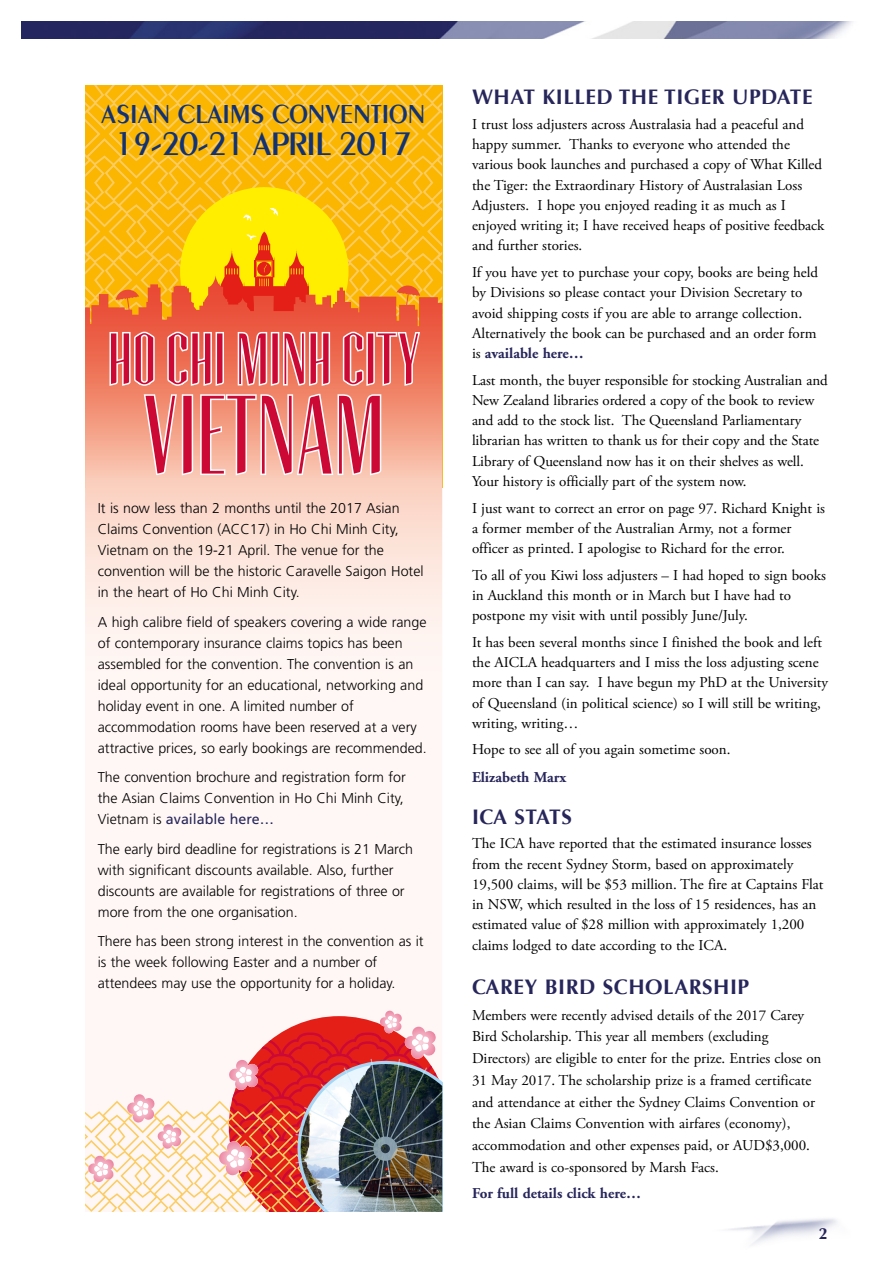
<style>
.page{position:relative;width:893px;height:1263px;background:#fff}
.page>*{position:absolute;margin:0;border:0;box-sizing:border-box;transform-origin:0 0}
.t1{font:600 34.65px "Peignot";letter-spacing:-.02em;color:#123274}
.t2{font:600 27.75px "Peignot";color:#123274}
.t3{font:700 21px "Optima";letter-spacing:.025em;color:#27265b}
.t4{font:700 21px "Optima";color:#27265b}
.t5{font:700 16.2px "Optima";color:#27265b}
.t6{font:15px/20.2px "Adobe Garamond Pro";color:#000}
.t7{font:700 15px "Adobe Garamond";color:#27265b}
.t8{font:300 14.25px/21px "Frutiger";color:#000}
.s1{font-weight:400;color:#27265b}
.s2{font-family:"Adobe Garamond Pro";font-weight:400;color:#000}
</style>
<div class="page">
<img style="left:728px;top:1218px;width:109px;height:27px">
<img style="left:21px;top:21px;width:832px;height:17px">
<svg style="left:85px;top:85px;width:357px;height:191px;background:#faba15"></svg>
<div style="left:180px;top:187px;width:169px;height:169px;background:#fe0;border-radius:50%"></div>
<svg style="left:270px;top:208px;width:8px;height:8px"></svg>
<svg style="left:243px;top:214px;width:8px;height:7px"></svg>
<svg style="left:224px;top:231px;width:80px;height:45px"></svg>
<svg style="left:85px;top:276px;width:357px;height:415px"></svg>
<svg style="left:108px;top:330px;width:314px;height:148px;background:#ea7f7c"></svg>
<img style="left:85px;top:1010px;width:357px;height:202px">
<h2 class="t2" style="left:101px;top:97px;width:325px">ASIAN CLAIMS CONVENTION</h2>
<h1 class="t1" style="left:115px;top:123px;width:298px">19-20-21 APRIL 2017</h1>
<p class="t8" style="left:98px;top:497px;width:327px">It is now less than 2 months until the 2017 Asian Claims Convention (ACC17) in Ho Chi Minh City, Vietnam on the 19-21 April. The venue for the convention will be the historic Caravelle Saigon Hotel in the heart of Ho Chi Minh City.</p>
<p class="t8" style="left:98px;top:611px;width:330px">A high calibre field of speakers covering a wide range of contemporary insurance claims topics has been assembled for the convention. The convention is an ideal opportunity for an educational, networking and holiday event in one. A limited number of accommodation rooms have been reserved at a very attractive prices, so early bookings are recommended.</p>
<p class="t8" style="left:98px;top:766px;width:310px">The convention brochure and registration form for the Asian Claims Convention in Ho Chi Minh City,<br>Vietnam is <span class="s1">available here…</span></p>
<p class="t8" style="left:98px;top:838px;width:317px">The early bird deadline for registrations is 21 March with significant discounts available. Also, further discounts are available for registrations of three or more from the one organisation.</p>
<p class="t8" style="left:98px;top:931px;width:327px">There has been strong interest in the convention as it is the week following Easter and a number of attendees may use the opportunity for a holiday.</p>
<h3 class="t3" style="left:472px;top:85px;width:342px">WHAT KILLED THE TIGER UPDATE</h3>
<p class="t6" style="left:472px;top:115px;width:354px">I trust loss adjusters across Australasia had a peaceful and happy summer. Thanks to everyone who attended the various book launches and purchased a copy of What Killed the Tiger: the Extraordinary History of Australasian Loss Adjusters. I hope you enjoyed reading it as much as I enjoyed writing it; I have received heaps of positive feedback and further stories.</p>
<p class="t6" style="left:472px;top:263px;width:348px">If you have yet to purchase your copy, books are being held by Divisions so please contact your Division Secretary to avoid shipping costs if you are able to arrange collection.<br>Alternatively the book can be purchased and an order form</p>
<p class="t7" style="left:472px;top:345px;width:113px"><span class="s2">is</span> available here…</p>
<p class="t6" style="left:472px;top:370px;width:357px">Last month, the buyer responsible for stocking Australian and New Zealand libraries ordered a copy of the book to review and add to the stock list. The Queensland Parliamentary librarian has written to thank us for their copy and the State Library of Queensland now has it on their shelves as well.<br>Your history is officially part of the system now.</p>
<p class="t6" style="left:472px;top:498px;width:354px">I just want to correct an error on page 97. Richard Knight is a former member of the Australian Army, not a former officer as printed. I apologise to Richard for the error.</p>
<p class="t6" style="left:472px;top:565px;width:355px">To all of you Kiwi loss adjusters – I had hoped to sign books in Auckland this month or in March but I have had to postpone my visit with until possibly June/July.</p>
<p class="t6" style="left:472px;top:632px;width:358px">It has been several months since I finished the book and left the AICLA headquarters and I miss the loss adjusting scene more than I can say. I have begun my PhD at the University of Queensland (in political science) so I will still be writing, writing, writing…</p>
<p class="t6" style="left:472px;top:740px;width:260px">Hope to see all of you again sometime soon.</p>
<p class="t7" style="left:472px;top:769px;width:96px">Elizabeth Marx</p>
<h3 class="t4" style="left:472px;top:804px;width:101px">ICA STATS</h3>
<p class="t6" style="left:472px;top:834px;width:353px">The ICA have reported that the estimated insurance losses from the recent Sydney Storm, based on approximately 19,500 claims, will be $53 million. The fire at Captains Flat in NSW, which resulted in the loss of 15 residences, has an estimated value of $28 million with approximately 1,200 claims lodged to date according to the ICA.</p>
<h3 class="t3" style="left:472px;top:974px;width:279px">CAREY BIRD SCHOLARSHIP</h3>
<p class="t6" style="left:472px;top:1004px;width:351px;line-height:21.8px">Members were recently advised details of the 2017 Carey Bird Scholarship. This year all members (excluding Directors) are eligible to enter for the prize. Entries close on 31 May 2017. The scholarship prize is a framed certificate and attendance at either the Sydney Claims Convention or the Asian Claims Convention with airfares (economy), accommodation and other expenses paid, or AUD$3,000.<br>The award is co-sponsored by Marsh Facs.</p>
<p class="t7" style="left:472px;top:1185px;width:170px">For full details click here…</p>
<p class="t5" style="left:819px;top:1224px;width:10px">2</p>
</div>
